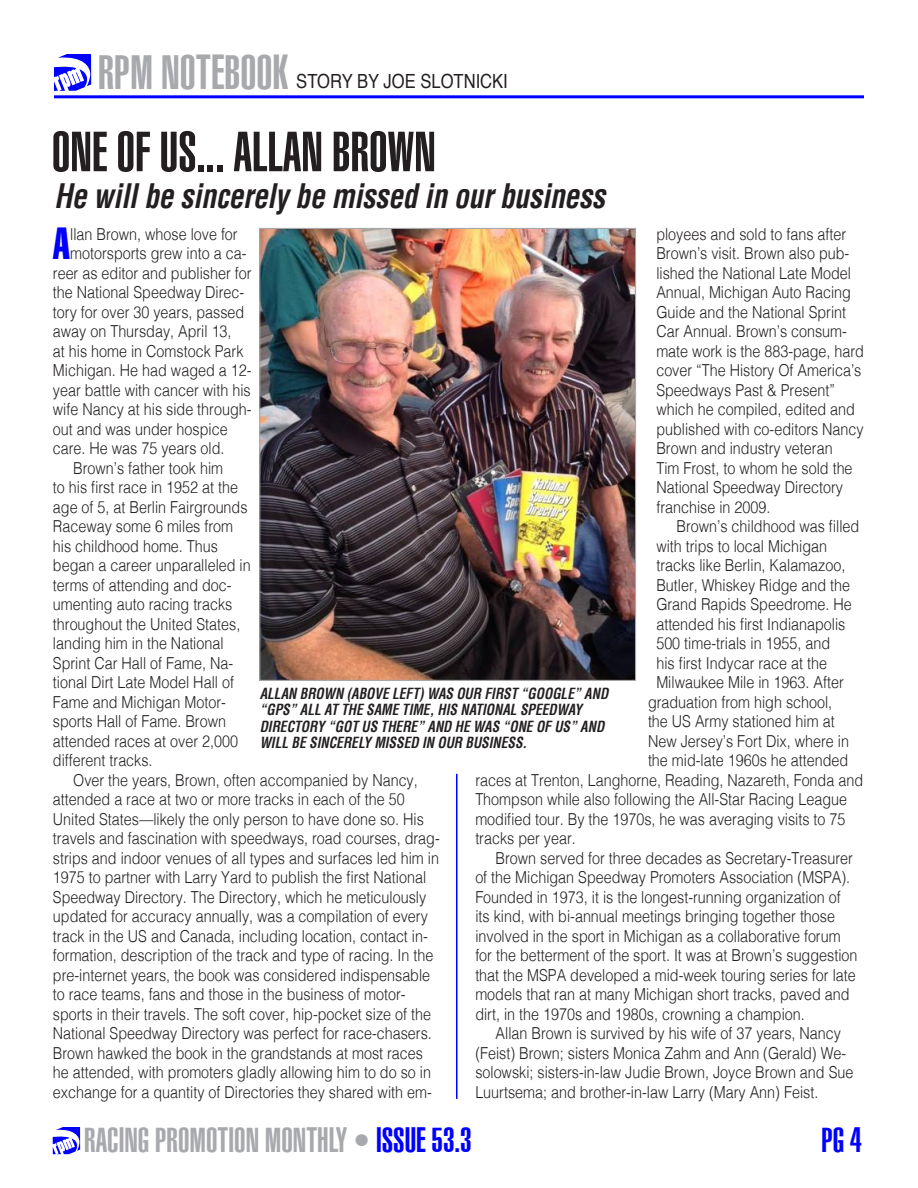
<style>
.page{position:relative;width:918px;height:1188px;background:#fff}
.page>*{position:absolute;margin:0;border:0;box-sizing:border-box;transform-origin:0 0}
.OTHER_HEADLINE{font:900 extra-condensed 55.5px "Helvetica";color:#231f20}
.t1{font:900 extra-condensed 48px "Helvetica";color:#a8a9ad}
.BODY_TEXT_NEW{font:extra-condensed 43.95px "Helvetica";color:#00f;scale:.87 1}
.t2{font:900 extra-condensed 34.5px "Helvetica";color:#a8a9ad}
.t3{font:900 extra-condensed 34.5px "Helvetica";color:#00f}
.SPECIAL_CUTLINE{font:italic 700 condensed 33px "Helvetica";letter-spacing:-.01em;color:#231f20;scale:.9 1}
.t4{font:19.5px "Helvetica";color:#231f20;scale:.85 1}
.BODY_TEXT_NEW-2{font:300 16.5px/19.5px "Helvetica";color:#231f20;scale:.87 1}
.SPECIAL_CUTLINE-2{font:italic 700 condensed 15px/16.5px "Helvetica";color:#231f20;scale:.9 1}
.s1{color:#00f}
</style>
<div class="page">
<svg style="left:53px;top:1127px;width:27px;height:27px"></svg>
<svg style="left:54px;top:54px;width:37px;height:37px"></svg>
<hr style="left:54px;top:95px;width:810px;height:3px;background:#00f">
<hr style="left:456px;top:774px;width:2px;height:325px;background:#00f">
<img style="left:261px;top:230px;width:373px;height:449px">
<p class="t1" style="left:98px;top:50px;width:192px">RPM NOTEBOOK</p>
<p class="t4" style="left:296px;top:66px;width:250px">STORY BY JOE SLOTNICKI</p>
<p class="OTHER_HEADLINE" style="left:52px;top:127px;width:386px">ONE OF US... ALLAN BROWN</p>
<p class="SPECIAL_CUTLINE" style="left:54px;top:180px;width:614px">He will be sincerely be missed in our business</p>
<p class="BODY_TEXT_NEW" style="left:52px;top:221px;width:22px">A</p>
<p class="BODY_TEXT_NEW-2" style="left:70px;top:223px;width:194px">llan Brown, whose love for</p>
<p class="BODY_TEXT_NEW-2" style="left:656px;top:223px;width:240px">ployees and sold to fans after<br>Brown’s visit. Brown also pub&shy;lished the National Late Model<br>Annual, Michigan Auto Racing<br>Guide and the National Sprint<br>Car Annual. Brown’s consum&shy;mate work is the 883-page, hard cover “The History Of America’s<br>Speedways Past &amp; Present” which he compiled, edited and published with co-editors Nancy<br>Brown and industry veteran<br>Tim Frost, to whom he sold the<br>National Speedway Directory franchise in 2009.</p>
<p class="BODY_TEXT_NEW-2" style="left:677px;top:515px;width:211px">Brown’s childhood was filled</p>
<p class="BODY_TEXT_NEW-2" style="left:656px;top:535px;width:198px">with trips to local Michigan</p>
<p class="BODY_TEXT_NEW-2" style="left:656px;top:554px;width:219px">tracks like Berlin, Kalamazoo,</p>
<p class="BODY_TEXT_NEW-2" style="left:656px;top:574px;width:224px">Butler, Whiskey Ridge and the</p>
<p class="BODY_TEXT_NEW-2" style="left:656px;top:593px;width:226px">Grand Rapids Speedrome. He</p>
<p class="BODY_TEXT_NEW-2" style="left:656px;top:613px;width:219px">attended his first Indianapolis</p>
<p class="BODY_TEXT_NEW-2" style="left:656px;top:632px;width:201px">500 time-trials in 1955, and</p>
<p class="BODY_TEXT_NEW-2" style="left:656px;top:652px;width:198px">his first Indycar race at the</p>
<p class="BODY_TEXT_NEW-2" style="left:656px;top:671px;width:217px">Milwaukee Mile in 1963. After</p>
<p class="BODY_TEXT_NEW-2" style="left:648px;top:691px;width:213px">graduation from high school,</p>
<p class="BODY_TEXT_NEW-2" style="left:648px;top:710px;width:216px">the US Army stationed him at</p>
<p class="BODY_TEXT_NEW-2" style="left:648px;top:730px;width:233px">New Jersey’s Fort Dix, where in</p>
<p class="BODY_TEXT_NEW-2" style="left:648px;top:749px;width:232px">the mid-late 1960s he attended</p>
<p class="BODY_TEXT_NEW-2" style="left:475px;top:769px;width:447px">races at Trenton, Langhorne, Reading, Nazareth, Fonda and</p>
<p class="BODY_TEXT_NEW-2" style="left:475px;top:788px;width:429px">Thompson while also following the All-Star Racing League</p>
<p class="BODY_TEXT_NEW-2" style="left:475px;top:808px;width:427px">modified tour. By the 1970s, he was averaging visits to 75</p>
<p class="BODY_TEXT_NEW-2" style="left:475px;top:827px;width:117px">tracks per year.</p>
<p class="BODY_TEXT_NEW-2" style="left:475px;top:847px;width:441px;text-indent:20px">Brown served for three decades as Secretary-Treasurer of the Michigan Speedway Promoters Association (MSPA).<br>Founded in 1973, it is the longest-running organization of its kind, with bi-annual meetings bringing together those involved in the sport in Michigan as a collaborative forum for the betterment of the sport. It was at Brown’s suggestion that the MSPA developed a mid-week touring series for late models that ran at many Michigan short tracks, paved and dirt, in the 1970s and 1980s, crowning a champion.</p>
<p class="BODY_TEXT_NEW-2" style="left:475px;top:1022px;width:436px;text-indent:20px">Allan Brown is survived by his wife of 37 years, Nancy (Feist) Brown; sisters Monica Zahm and Ann (Gerald) We&shy;solowski; sisters-in-law Judie Brown, Joyce Brown and Sue Luurtsema; and brother-in-law Larry (Mary Ann) Feist.</p>
<p class="BODY_TEXT_NEW-2" style="left:70px;top:242px;width:204px">motorsports grew into a ca-</p>
<p class="BODY_TEXT_NEW-2" style="left:53px;top:262px;width:230px">reer as editor and publisher for</p>
<p class="BODY_TEXT_NEW-2" style="left:53px;top:281px;width:222px">the National Speedway Direc-</p>
<p class="BODY_TEXT_NEW-2" style="left:53px;top:301px;width:222px">tory for over 30 years, passed</p>
<p class="BODY_TEXT_NEW-2" style="left:53px;top:320px;width:207px">away on Thursday, April 13,</p>
<p class="BODY_TEXT_NEW-2" style="left:53px;top:340px;width:221px">at his home in Comstock Park</p>
<p class="BODY_TEXT_NEW-2" style="left:53px;top:359px;width:230px">Michigan. He had waged a 12-</p>
<p class="BODY_TEXT_NEW-2" style="left:53px;top:379px;width:229px">year battle with cancer with his</p>
<p class="BODY_TEXT_NEW-2" style="left:53px;top:398px;width:230px">wife Nancy at his side through-</p>
<p class="BODY_TEXT_NEW-2" style="left:53px;top:418px;width:202px">out and was under hospice</p>
<p class="BODY_TEXT_NEW-2" style="left:53px;top:437px;width:199px">care. He was 75 years old.</p>
<p class="BODY_TEXT_NEW-2" style="left:53px;top:457px;width:229px;text-indent:20px">Brown’s father took him<br>to his first race in 1952 at the age of 5, at Berlin Fairgrounds<br>Raceway some 6 miles from his childhood home. Thus began a career unparalleled in terms of attending and doc&shy;umenting auto racing tracks throughout the United States, landing him in the National<br>Sprint Car Hall of Fame, Na&shy;tional Dirt Late Model Hall of<br>Fame and Michigan Motor&shy;sports Hall of Fame. Brown attended races at over 2,000 different tracks.</p>
<p class="BODY_TEXT_NEW-2" style="left:53px;top:769px;width:446px;text-indent:20px">Over the years, Brown, often accompanied by Nancy, attended a race at two or more tracks in each of the 50<br>United States—likely the only person to have done so. His travels and fascination with speedways, road courses, drag&shy;strips and indoor venues of all types and surfaces led him in 1975 to partner with Larry Yard to publish the first National Speedway Directory. The Directory, which he meticulously updated for accuracy annually, was a compilation of every track in the US and Canada, including location, contact in&shy;formation, description of the track and type of racing. In the pre-internet years, the book was considered indispensable to race teams, fans and those in the business of motor&shy;sports in their travels. The soft cover, hip-pocket size of the National Speedway Directory was perfect for race-chasers.<br>Brown hawked the book in the grandstands at most races he attended, with promoters gladly allowing him to do so in exchange for a quantity of Directories they shared with em-</p>
<p class="SPECIAL_CUTLINE-2" style="left:260px;top:686px;width:389px">ALLAN BROWN (ABOVE LEFT) WAS OUR FIRST “GOOGLE” AND “GPS” ALL AT THE SAME TIME, HIS NATIONAL SPEEDWAY DIRECTORY “GOT US THERE” AND HE WAS “ONE OF US” AND WILL BE SINCERELY MISSED IN OUR BUSINESS.</p>
<h3 class="t2" style="left:84px;top:1124px;width:389px">RACING PROMOTION MONTHLY • <span class="s1">ISSUE 53.3</span></h3>
<h3 class="t3" style="left:821px;top:1124px;width:42px">PG 4</h3>
</div>
